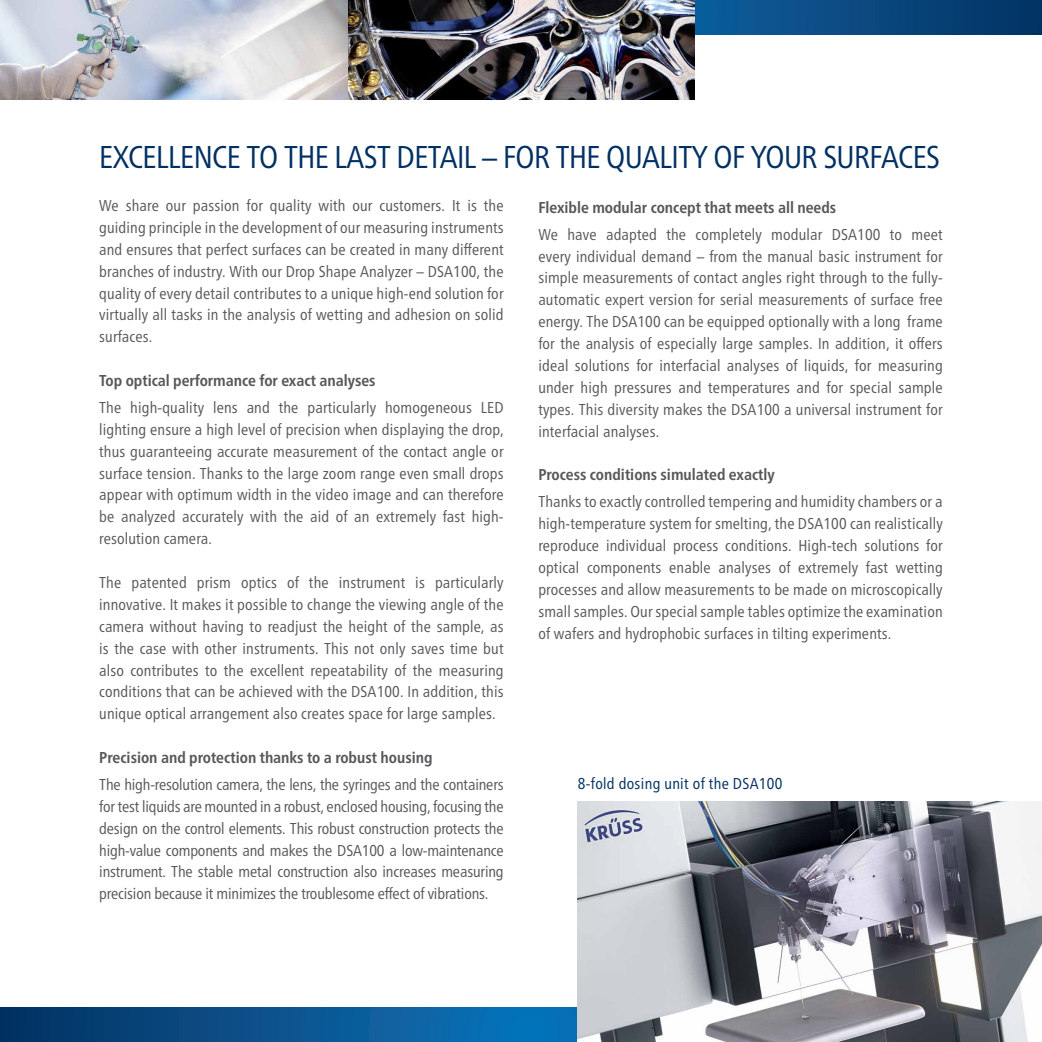
<style>
.page{position:relative;width:1042px;height:1042px;background:#fff}
.page>*{position:absolute;margin:0;border:0;box-sizing:border-box;transform-origin:0 0}
.t1{font:condensed 31.5px "Frutiger Neue LT Pro";letter-spacing:-.02em;color:#003062}
.t2{font:condensed 15.75px/21.9px "Frutiger Neue LT Pro";letter-spacing:.01em;color:#57585a;text-align:justify}
.t3{font:700 condensed 15.75px "Frutiger Neue LT Pro";color:#57585a}
.t4{font:condensed 15.75px "Frutiger Neue LT Pro";letter-spacing:.02em;color:#003062}
</style>
<div class="page">
<svg style="left:694px;top:0;width:348px;height:35px;background:#09487f"></svg>
<svg style="left:0;top:1007px;width:578px;height:35px;background:#08548f"></svg>
<img style="left:347px;top:0;width:347px;height:99px">
<svg style="left:0;top:0;width:347px;height:99px;background:#caccd4"></svg>
<img style="left:578px;top:801px;width:464px;height:241px">
<h1 class="t1" style="left:99px;top:139px;width:842px">EXCELLENCE TO THE LAST DETAIL – FOR THE QUALITY OF YOUR SURFACES</h1>
<p class="t2" style="left:99px;top:194px;width:406px">We share our passion for quality with our customers. It is the guiding principle in the development of our measuring instruments and ensures that perfect surfaces can be created in many different branches of industry. With our Drop Shape Analyzer – DSA100, the quality of every detail contributes to a unique high-end solution for virtually all tasks in the analysis of wetting and adhesion on solid surfaces.</p>
<p class="t3" style="left:99px;top:371px;width:278px">Top optical performance for exact analyses</p>
<p class="t2" style="left:99px;top:396px;width:406px">The high-quality lens and the particularly homogeneous LED lighting ensure a high level of precision when displaying the drop, thus guaranteeing accurate measurement of the contact angle or surface tension. Thanks to the large zoom range even small drops appear with optimum width in the video image and can therefore be analyzed accurately with the aid of an extremely fast high&shy;resolution camera.</p>
<p class="t2" style="left:99px;top:571px;width:406px">The patented prism optics of the instrument is particularly innovative. It makes it possible to change the viewing angle of the camera without having to readjust the height of the sample, as is the case with other instruments. This not only saves time but also contributes to the excellent repeatability of the measuring conditions that can be achieved with the DSA100. In addition, this unique optical arrangement also creates space for large samples.</p>
<p class="t3" style="left:99px;top:748px;width:335px">Precision and protection thanks to a robust housing</p>
<p class="t2" style="left:99px;top:773px;width:406px">The high-resolution camera, the lens, the syringes and the containers for test liquids are mounted in a robust, enclosed housing, focusing the design on the control elements. This robust construction protects the high-value components and makes the DSA100 a low-maintenance instrument. The stable metal construction also increases measuring precision because it minimizes the troublesome effect of vibrations.</p>
<p class="t3" style="left:538px;top:198px;width:299px">Flexible modular concept that meets all needs</p>
<p class="t2" style="left:538px;top:223px;width:406px">We have adapted the completely modular DSA100 to meet every individual demand – from the manual basic instrument for simple measurements of contact angles right through to the fully&shy;automatic expert version for serial measurements of surface free energy. The DSA100 can be equipped optionally with a long frame for the analysis of especially large samples. In addition, it offers ideal solutions for interfacial analyses of liquids, for measuring under high pressures and temperatures and for special sample types. This diversity makes the DSA100 a universal instrument for interfacial analyses.</p>
<p class="t3" style="left:538px;top:466px;width:238px">Process conditions simulated exactly</p>
<p class="t2" style="left:538px;top:491px;width:406px">Thanks to exactly controlled tempering and humidity chambers or a high-temperature system for smelting, the DSA100 can realistically reproduce individual process conditions. High-tech solutions for optical components enable analyses of extremely fast wetting processes and allow measurements to be made on microscopically small samples. Our special sample tables optimize the examination of wafers and hydrophobic surfaces in tilting experiments.</p>
<p class="t4" style="left:578px;top:774px;width:206px">8-fold dosing unit of the DSA100</p>
</div>
